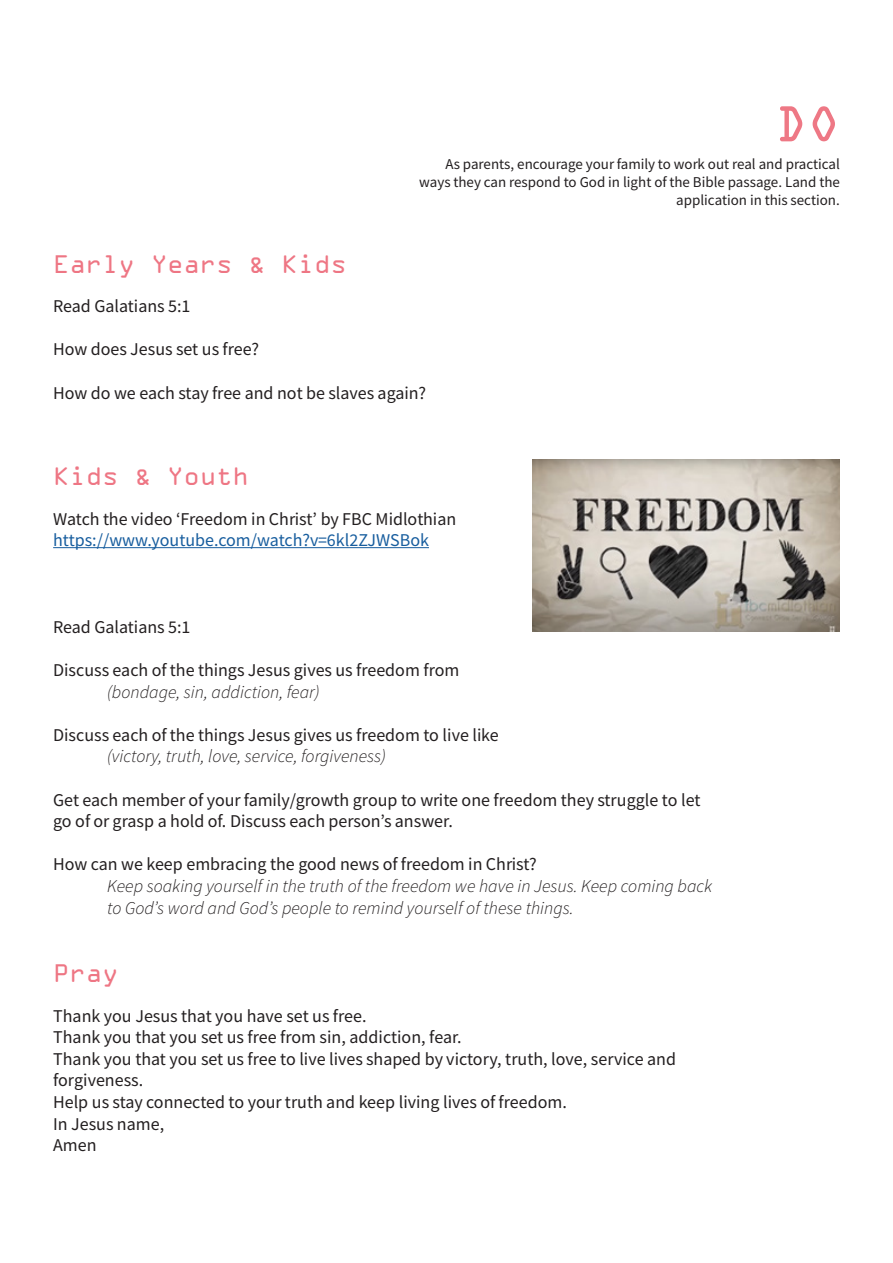
<style>
.page{position:relative;width:893px;height:1263px;background:#fff}
.page>*{position:absolute;margin:0;border:0;box-sizing:border-box;transform-origin:0 0}
.t1{font:54px "OCRA Extended";color:#ee7885}
.t2{font:27px "OCRA Extended";color:#ee7684}
.t3{font:18px/21.6px "Source Sans Variable";color:#231f20}
.t4{font:italic 18px/21.6px "Source Sans Variable";color:#231f20}
.t5{font:18px "Source Sans Variable";color:#175d9e}
.t6{font:15px/18px "Source Sans Variable";color:#231f20;text-align:right}
</style>
<div class="page">
<hr style="left:53px;top:547px;width:376px;height:1px;background:#175d9e">
<img style="left:532px;top:460px;width:308px;height:171px">
<p class="t1" style="left:775px;top:95px;width:67px">DO</p>
<p class="t6" style="left:419px;top:155px;width:422px">As parents, encourage your family to work out real and practical ways they can respond to God in light of the Bible passage. Land the application in this section.</p>
<p class="t2" style="left:53px;top:249px;width:295px">Early Years &amp; Kids</p>
<p class="t3" style="left:53px;top:296px;width:139px">Read Galatians 5:1</p>
<p class="t3" style="left:53px;top:339px;width:208px">How does Jesus set us free?</p>
<p class="t3" style="left:53px;top:382px;width:375px">How do we each stay free and not be slaves again?</p>
<p class="t2" style="left:53px;top:462px;width:197px">Kids &amp; Youth</p>
<p class="t3" style="left:53px;top:508px;width:405px">Watch the video ‘Freedom in Christ’ by FBC Midlothian</p>
<p class="t5" style="left:53px;top:529px;width:377px">https://www.youtube.com/watch?v=6kl2ZJWSBok</p>
<p class="t3" style="left:53px;top:616px;width:139px">Read Galatians 5:1</p>
<p class="t3" style="left:53px;top:659px;width:408px">Discuss each of the things Jesus gives us freedom from</p>
<p class="t4" style="left:107px;top:681px;width:214px">(bondage, sin, addiction, fear)</p>
<p class="t3" style="left:53px;top:724px;width:447px">Discuss each of the things Jesus gives us freedom to live like</p>
<p class="t4" style="left:107px;top:746px;width:280px">(victory, truth, love, service, forgiveness)</p>
<p class="t3" style="left:53px;top:789px;width:649px">Get each member of your family/growth group to write one freedom they struggle to let go of or grasp a hold of. Discuss each person’s answer.</p>
<p class="t3" style="left:53px;top:854px;width:485px">How can we keep embracing the good news of freedom in Christ?</p>
<p class="t4" style="left:107px;top:875px;width:607px">Keep soaking yourself in the truth of the freedom we have in Jesus. Keep coming back to God’s word and God’s people to remind yourself of these things.</p>
<p class="t2" style="left:53px;top:959px;width:67px">Pray</p>
<p class="t3" style="left:53px;top:1005px;width:315px">Thank you Jesus that you have set us free.</p>
<p class="t3" style="left:53px;top:1026px;width:410px">Thank you that you set us free from sin, addiction, fear.</p>
<p class="t3" style="left:53px;top:1048px;width:624px">Thank you that you set us free to live lives shaped by victory, truth, love, service and forgiveness.</p>
<p class="t3" style="left:53px;top:1091px;width:515px">Help us stay connected to your truth and keep living lives of freedom.</p>
<p class="t3" style="left:53px;top:1113px;width:113px">In Jesus name,</p>
<p class="t3" style="left:53px;top:1134px;width:45px">Amen</p>
</div>
